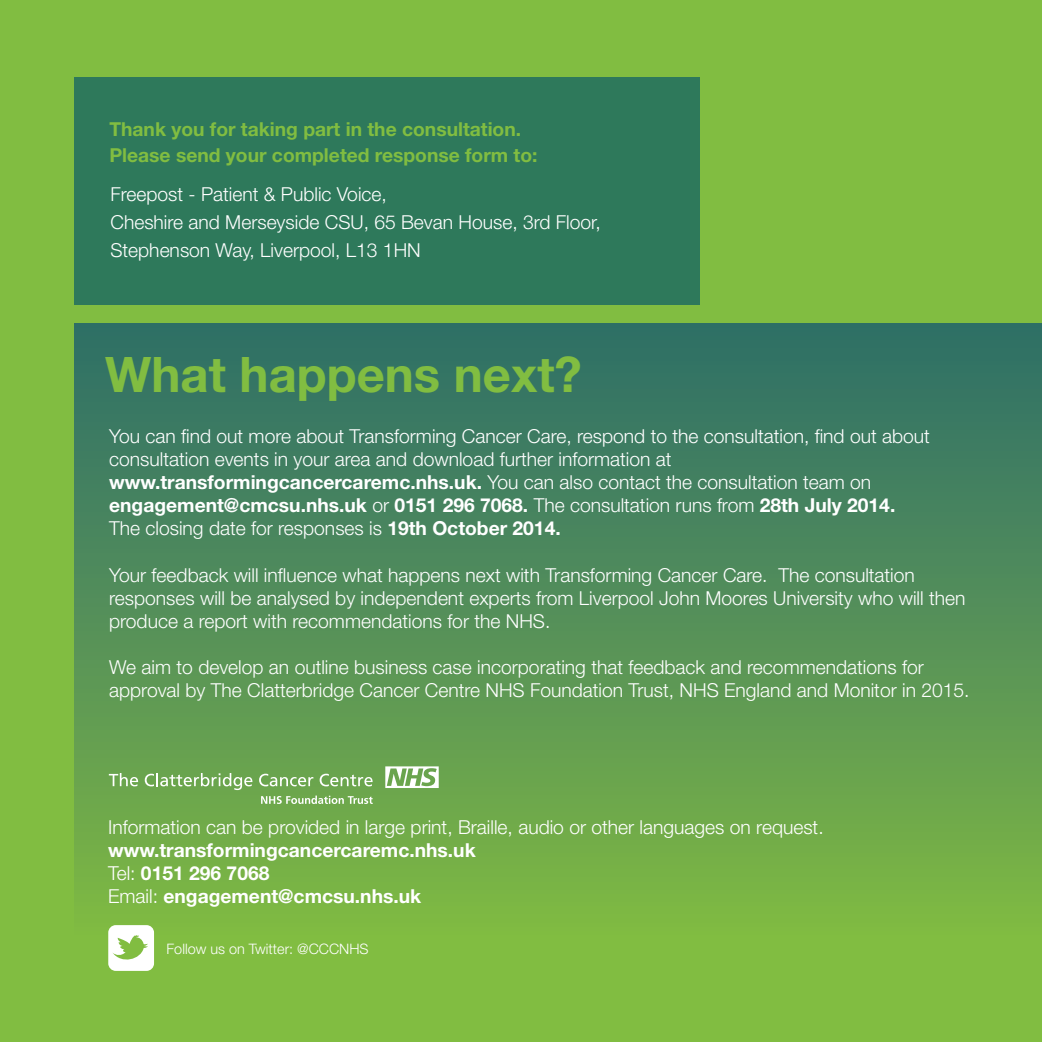
<style>
.page{position:relative;width:1042px;height:1042px;background:#81bd41}
.page>*{position:absolute;margin:0;border:0;box-sizing:border-box;transform-origin:0 0}
.t1{font:700 49px "Helvetica Neue";color:#81bd41}
.t2{font:300 19.25px/23.1px "Helvetica Neue";color:#fff}
.t3{font:700 19.25px/23.1px "Helvetica Neue";color:#fff}
.t4{font:700 19.25px/26.2px "Helvetica Neue";color:#81bd41}
.t5{font:300 14.35px "Helvetica Neue";color:#fff}
.s1{font-weight:700}
.s2{font-weight:300}
</style>
<div class="page">
<div style="left:74px;top:324px;width:968px;height:718px;background:linear-gradient(to bottom,#2f6d69,#8bc43e)"></div>
<svg style="left:108px;top:925px;width:46px;height:46px"></svg>
<svg style="left:261px;top:795px;width:112px;height:9px"></svg>
<svg style="left:109px;top:773px;width:29px;height:13px"></svg>
<svg style="left:145px;top:773px;width:107px;height:17px;background:#8fba79"></svg>
<svg style="left:259px;top:774px;width:54px;height:12px"></svg>
<svg style="left:320px;top:774px;width:53px;height:12px"></svg>
<svg style="left:385px;top:766px;width:54px;height:22px"></svg>
<div style="left:74px;top:78px;width:626px;height:227px;background:#2e795b"></div>
<p class="t4" style="left:109px;top:116px;width:430px">Thank you for taking part in the consultation.<br>Please send your completed response form to:</p>
<p class="t2" style="left:110px;top:179px;width:492px;line-height:28px">Freepost - Patient &amp; Public Voice,<br>Cheshire and Merseyside CSU, 65 Bevan House, 3rd Floor,<br>Stephenson Way, Liverpool, L13 1HN</p>
<h1 class="t1" style="left:105px;top:344px;width:478px">What happens next?</h1>
<p class="t2" style="left:109px;top:424px;width:822px">You can find out more about Transforming Cancer Care, respond to the consultation, find out about consultation events in your area and download further information at <span class="s1">www.transformingcancercaremc.nhs.uk.</span> You can also contact the consultation team on <span class="s1">engagement@cmcsu.nhs.uk</span> or <span class="s1">0151 296 7068.</span> The consultation runs from <span class="s1">28th July 2014.<br></span>The closing date for responses is <span class="s1">19th October 2014.</span></p>
<p class="t2" style="left:109px;top:563px;width:858px">Your feedback will influence what happens next with Transforming Cancer Care. The consultation responses will be analysed by independent experts from Liverpool John Moores University who will then produce a report with recommendations for the NHS.</p>
<p class="t2" style="left:109px;top:655px;width:862px">We aim to develop an outline business case incorporating that feedback and recommendations for approval by The Clatterbridge Cancer Centre NHS Foundation Trust, NHS England and Monitor in 2015.</p>
<p class="t2" style="left:108px;top:815px;width:717px">Information can be provided in large print, Braille, audio or other languages on request.</p>
<p class="t3" style="left:108px;top:838px;width:369px">www.transformingcancercaremc.nhs.uk<br><span class="s2">Tel:</span> 0151 296 7068<br><span class="s2">Email:</span> engagement@cmcsu.nhs.uk</p>
<p class="t5" style="left:167px;top:939px;width:204px">Follow us on Twitter: @CCCNHS</p>
</div>
